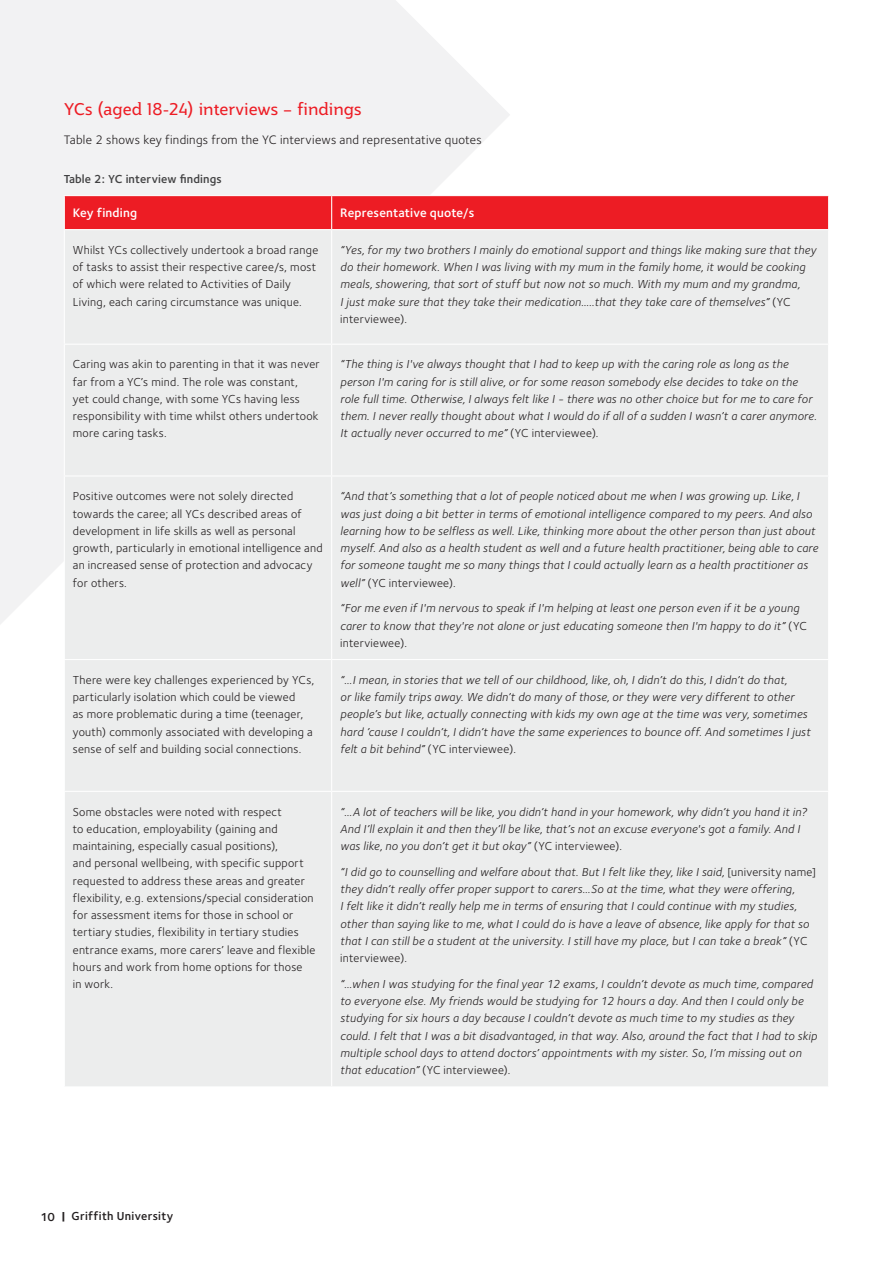
<style>
.page{position:relative;width:893px;height:1263px;background:#fff}
.page>*{position:absolute;margin:0;border:0;box-sizing:border-box;transform-origin:0 0}
.Heading_2{font:16.5px "Jotia";color:#ed1c24}
.Body_copy{font:12.75px "Foundry Sterling";letter-spacing:.02em;color:#231f20}
.Table_header__white{font:600 12.75px "Foundry Sterling";letter-spacing:.015em;color:#fff}
.table_body__no_dots{font:italic 12px/17.2px "Foundry Sterling";letter-spacing:.02em;color:#231f20}
.table_body__no_dots-2{font:12px/17.2px "Foundry Sterling";letter-spacing:.025em;color:#231f20}
.Table_Headings{font:600 12px "Foundry Sterling";letter-spacing:.01em;color:#414142}
.t1{font:600 12px "Foundry Sterling";letter-spacing:.025em;color:#231f20}
.s1{font-style:normal}
.s2{font-weight:700}
</style>
<div class="page">
<svg style="left:0;top:0;width:510px;height:624px;fill:#f2f2f3"></svg>
<div style="left:65px;top:196px;width:763px;height:33px;background:#ed1c24"></div>
<div style="left:65px;top:230px;width:763px;height:856px;background:#eceded"></div>
<hr style="left:331px;top:196px;width:1px;height:33px;background:#fff">
<hr style="left:64px;top:230px;width:1px;height:114px;background:#fff">
<hr style="left:331px;top:230px;width:1px;height:114px;background:#fff">
<hr style="left:64px;top:344px;width:268px;height:1px;background:#fff">
<hr style="left:64px;top:345px;width:1px;height:130px;background:#fff">
<hr style="left:332px;top:344px;width:497px;height:1px;background:#fff">
<hr style="left:331px;top:345px;width:1px;height:130px;background:#fff">
<hr style="left:64px;top:475px;width:268px;height:1px;background:#fff">
<hr style="left:64px;top:476px;width:1px;height:183px;background:#fff">
<hr style="left:332px;top:475px;width:497px;height:1px;background:#fff">
<hr style="left:331px;top:476px;width:1px;height:183px;background:#fff">
<hr style="left:64px;top:659px;width:268px;height:1px;background:#fff">
<hr style="left:332px;top:659px;width:497px;height:1px;background:#fff">
<hr style="left:331px;top:660px;width:1px;height:131px;background:#fff">
<hr style="left:64px;top:791px;width:268px;height:1px;background:#fff">
<hr style="left:332px;top:791px;width:497px;height:1px;background:#fff">
<hr style="left:331px;top:792px;width:1px;height:294px;background:#fff">
<hr style="left:64px;top:195px;width:268px;height:1px;background:#fff">
<hr style="left:64px;top:196px;width:1px;height:33px;background:#fff">
<hr style="left:332px;top:195px;width:497px;height:1px;background:#fff">
<hr style="left:64px;top:229px;width:268px;height:1px;background:#fff">
<hr style="left:332px;top:229px;width:497px;height:1px;background:#fff">
<p class="Heading_2" style="left:64px;top:98px;width:299px">YCs (aged 18-24) interviews – findings</p>
<p class="Body_copy" style="left:64px;top:133px;width:419px">Table 2 shows key findings from the YC interviews and representative quotes</p>
<p class="Table_Headings" style="left:64px;top:172px;width:159px">Table 2: YC interview findings</p>
<p class="Table_header__white" style="left:73px;top:205px;width:66px">Key finding</p>
<p class="Table_header__white" style="left:340px;top:205px;width:136px">Representative quote/s</p>
<p class="table_body__no_dots-2" style="left:73px;top:241px;width:247px">Whilst YCs collectively undertook a broad range of tasks to assist their respective caree/s, most of which were related to Activities of Daily Living, each caring circumstance was unique.</p>
<p class="table_body__no_dots" style="left:340px;top:241px;width:477px">“Yes, for my two brothers I mainly do emotional support and things like making sure that they do their homework. When I was living with my mum in the family home, it would be cooking meals, showering, that sort of stuff but now not so much. With my mum and my grandma,<br>I just make sure that they take their medication…..that they take care of themselves” <span class="s1">(YC interviewee).</span></p>
<p class="table_body__no_dots-2" style="left:73px;top:356px;width:248px">Caring was akin to parenting in that it was never far from a YC’s mind. The role was constant,<br>yet could change, with some YCs having less responsibility with time whilst others undertook more caring tasks.</p>
<p class="table_body__no_dots" style="left:340px;top:356px;width:478px">“The thing is I've always thought that I had to keep up with the caring role as long as the person I'm caring for is still alive, or for some reason somebody else decides to take on the role full time. Otherwise, I always felt like I - there was no other choice but for me to care for them. I never really thought about what I would do if all of a sudden I wasn’t a carer anymore.<br>It actually never occurred to me” <span class="s1">(YC interviewee).</span></p>
<p class="table_body__no_dots-2" style="left:73px;top:488px;width:251px">Positive outcomes were not solely directed towards the caree; all YCs described areas of development in life skills as well as personal growth, particularly in emotional intelligence and an increased sense of protection and advocacy for others.</p>
<p class="table_body__no_dots" style="left:340px;top:487px;width:480px">“And that’s something that a lot of people noticed about me when I was growing up. Like, I was just doing a bit better in terms of emotional intelligence compared to my peers. And also learning how to be selfless as well. Like, thinking more about the other person than just about myself. And also as a health student as well and a future health practitioner, being able to care for someone taught me so many things that I could actually learn as a health practitioner as well” <span class="s1">(YC interviewee).</span></p>
<p class="table_body__no_dots" style="left:340px;top:599px;width:468px">“For me even if I'm nervous to speak if I'm helping at least one person even if it be a young carer to know that they're not alone or just educating someone then I'm happy to do it” <span class="s1">(YC interviewee).</span></p>
<p class="table_body__no_dots-2" style="left:73px;top:671px;width:243px">There were key challenges experienced by YCs, particularly isolation which could be viewed<br>as more problematic during a time (teenager, youth) commonly associated with developing a sense of self and building social connections.</p>
<p class="table_body__no_dots" style="left:340px;top:671px;width:472px">“…I mean, in stories that we tell of our childhood, like, oh, I didn’t do this, I didn’t do that,<br>or like family trips away. We didn’t do many of those, or they were very different to other people’s but like, actually connecting with kids my own age at the time was very, sometimes hard ’cause I couldn’t, I didn’t have the same experiences to bounce off. And sometimes I just felt a bit behind” <span class="s1">(YC interviewee).</span></p>
<p class="table_body__no_dots-2" style="left:73px;top:803px;width:244px">Some obstacles were noted with respect<br>to education, employability (gaining and maintaining, especially casual positions),<br>and personal wellbeing, with specific support requested to address these areas and greater flexibility, e.g. extensions/special consideration for assessment items for those in school or tertiary studies, flexibility in tertiary studies entrance exams, more carers’ leave and flexible hours and work from home options for those<br>in work.</p>
<p class="table_body__no_dots" style="left:340px;top:803px;width:468px">“…A lot of teachers will be like, you didn’t hand in your homework, why didn’t you hand it in?<br>And I’ll explain it and then they’ll be like, that’s not an excuse everyone's got a family. And I was like, no you don’t get it but okay” <span class="s1">(YC interviewee).</span></p>
<p class="table_body__no_dots" style="left:340px;top:863px;width:477px">“I did go to counselling and welfare about that. But I felt like they, like I said, <span class="s1">[university name] </span>they didn’t really offer proper support to carers…So at the time, what they were offering,<br>I felt like it didn’t really help me in terms of ensuring that I could continue with my studies, other than saying like to me, what I could do is have a leave of absence, like apply for that so that I can still be a student at the university. I still have my place, but I can take a break” <span class="s1">(YC interviewee).</span></p>
<p class="table_body__no_dots" style="left:340px;top:975px;width:478px">“…when I was studying for the final year 12 exams, I couldn’t devote as much time, compared to everyone else. My friends would be studying for 12 hours a day. And then I could only be studying for six hours a day because I couldn’t devote as much time to my studies as they could. I felt that I was a bit disadvantaged, in that way. Also, around the fact that I had to skip multiple school days to attend doctors’ appointments with my sister. So, I’m missing out on that education” <span class="s1">(YC interviewee).</span></p>
<p class="t1" style="left:40px;top:1209px;width:134px">10 <span class="s2">|</span> Griffith University</p>
</div>
